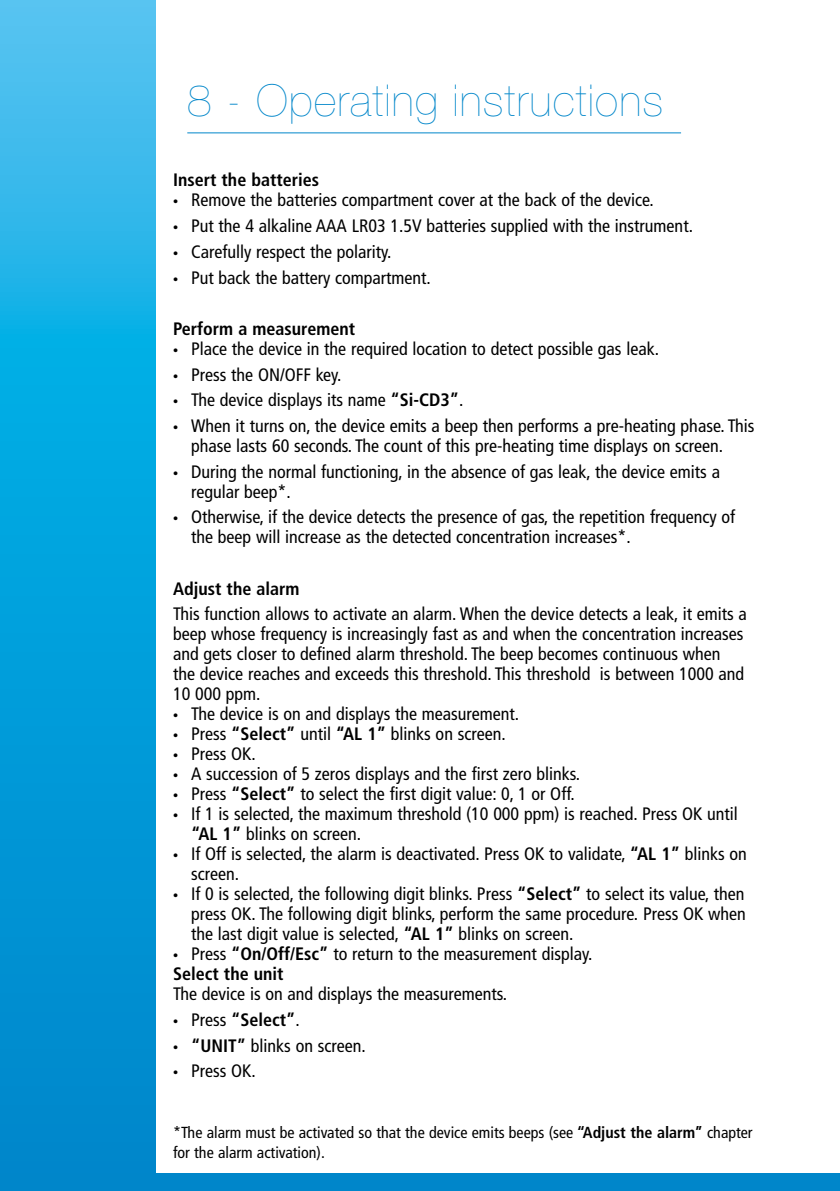
<style>
.page{position:relative;width:840px;height:1191px;background:#fff}
.page>*{position:absolute;margin:0;border:0;box-sizing:border-box;transform-origin:0 0}
.t1{font:200 44px "Helvetica Neue LT Std";letter-spacing:.03em;color:#0086ca}
.t2{font:condensed 18px/20px "Frutiger LT Std";color:#000}
.t3{font:700 condensed 18px "Frutiger LT Std";color:#000}
.t4{font:condensed 16px/20px "Frutiger LT Std";color:#000}
.s1{font-family:"Myriad Pro";font-stretch:normal}
.s2{font-weight:700}
.s3{font-family:"Myriad Pro";font-weight:400;font-stretch:normal}
.s4{font-weight:400}
</style>
<div class="page">
<svg style="left:0;top:0;width:155px;height:1173px;background:#10a3dd"></svg>
<hr style="left:187px;top:132px;width:493px;height:1px;background:#0086ca">
<div style="left:0;top:1173px;width:839px;height:18px;background:#0086ca"></div>
<h1 class="t1" style="left:187px;top:75px;width:477px">8 - Operating instructions</h1>
<p class="t3" style="left:173px;top:169px;width:147px">Insert the batteries</p>
<p class="t2" style="left:173px;top:190px;width:482px"><span class="s1">•</span> Remove the batteries compartment cover at the back of the device.</p>
<p class="t2" style="left:173px;top:216px;width:521px"><span class="s1">•</span> Put the 4 alkaline AAA LR03 1.5V batteries supplied with the instrument.</p>
<p class="t2" style="left:173px;top:242px;width:220px"><span class="s1">•</span> Carefully respect the polarity.</p>
<p class="t2" style="left:173px;top:267px;width:259px"><span class="s1">•</span> Put back the battery compartment.</p>
<p class="t3" style="left:173px;top:318px;width:183px">Perform a measurement</p>
<p class="t2" style="left:173px;top:339px;width:487px"><span class="s1">•</span> Place the device in the required location to detect possible gas leak.</p>
<p class="t2" style="left:173px;top:364px;width:170px"><span class="s1">•</span> Press the ON/OFF key.</p>
<p class="t2" style="left:173px;top:390px;width:292px"><span class="s1">•</span> The device displays its name <span class="s2">“Si-CD3”</span>.</p>
<p class="t2" style="left:191px;top:416px;width:564px;text-indent:-18px"><span class="s1">•</span> When it turns on, the device emits a beep then performs a pre-heating phase. This phase lasts 60 seconds. The count of this pre-heating time displays on screen.</p>
<p class="t2" style="left:191px;top:461px;width:530px;text-indent:-18px"><span class="s1">•</span> During the normal functioning, in the absence of gas leak, the device emits a regular beep*.</p>
<p class="t2" style="left:191px;top:507px;width:545px;text-indent:-18px"><span class="s1">•</span> Otherwise, if the device detects the presence of gas, the repetition frequency of the beep will increase as the detected concentration increases*.</p>
<p class="t3" style="left:173px;top:578px;width:128px">Adjust the alarm</p>
<p class="t2" style="left:173px;top:604px;width:575px">This function allows to activate an alarm. When the device detects a leak, it emits a beep whose frequency is increasingly fast as and when the concentration increases and gets closer to defined alarm threshold. The beep becomes continuous when the device reaches and exceeds this threshold. This threshold is between 1000 and 10 000 ppm.</p>
<p class="t2" style="left:173px;top:704px;width:347px"><span class="s1">•</span> The device is on and displays the measurement.</p>
<p class="t2" style="left:173px;top:724px;width:334px"><span class="s1">•</span> Press <span class="s2">“Select”</span> until <span class="s2">“AL 1”</span> blinks on screen.</p>
<p class="t2" style="left:173px;top:744px;width:84px"><span class="s1">•</span> Press OK.</p>
<p class="t2" style="left:173px;top:764px;width:408px"><span class="s1">•</span> A succession of 5 zeros displays and the first zero blinks.</p>
<p class="t2" style="left:173px;top:784px;width:403px"><span class="s1">•</span> Press <span class="s2">“Select”</span> to select the first digit value: 0, 1 or Off.</p>
<p class="t2" style="left:191px;top:804px;width:548px;text-indent:-18px"><span class="s1">•</span> If 1 is selected, the maximum threshold (10 000 ppm) is reached. Press OK until <span class="s2">“AL 1”</span> blinks on screen.</p>
<p class="t2" style="left:191px;top:844px;width:557px;text-indent:-18px"><span class="s1">•</span> If Off is selected, the alarm is deactivated. Press OK to validate, <span class="s2">“AL 1”</span> blinks on screen.</p>
<p class="t2" style="left:191px;top:884px;width:556px;text-align:justify;text-indent:-18px"><span class="s1">•</span> If 0 is selected, the following digit blinks. Press <span class="s2">“Select”</span> to select its value, then press OK. The following digit blinks, perform the same procedure. Press OK when the last digit value is selected, <span class="s2">“AL 1”</span> blinks on screen.</p>
<p class="t2" style="left:173px;top:944px;width:420px"><span class="s1">•</span> Press <span class="s2">“On/Off/Esc”</span> to return to the measurement display.<br><span class="s2">Select the unit</span></p>
<p class="t2" style="left:173px;top:984px;width:335px">The device is on and displays the measurements.</p>
<p class="t3" style="left:173px;top:1009px;width:128px"><span class="s3">•</span> <span class="s4">Press</span> “Select”<span class="s4">.</span></p>
<p class="t2" style="left:173px;top:1035px;width:194px"><span class="s1">•</span> <span class="s2">“UNIT”</span> blinks on screen.</p>
<p class="t2" style="left:173px;top:1061px;width:84px"><span class="s1">•</span> Press OK.</p>
<p class="t4" style="left:173px;top:1122px;width:580px">*The alarm must be activated so that the device emits beeps (see <span class="s2">‘‘Adjust the alarm’’</span> chapter for the alarm activation).</p>
</div>
